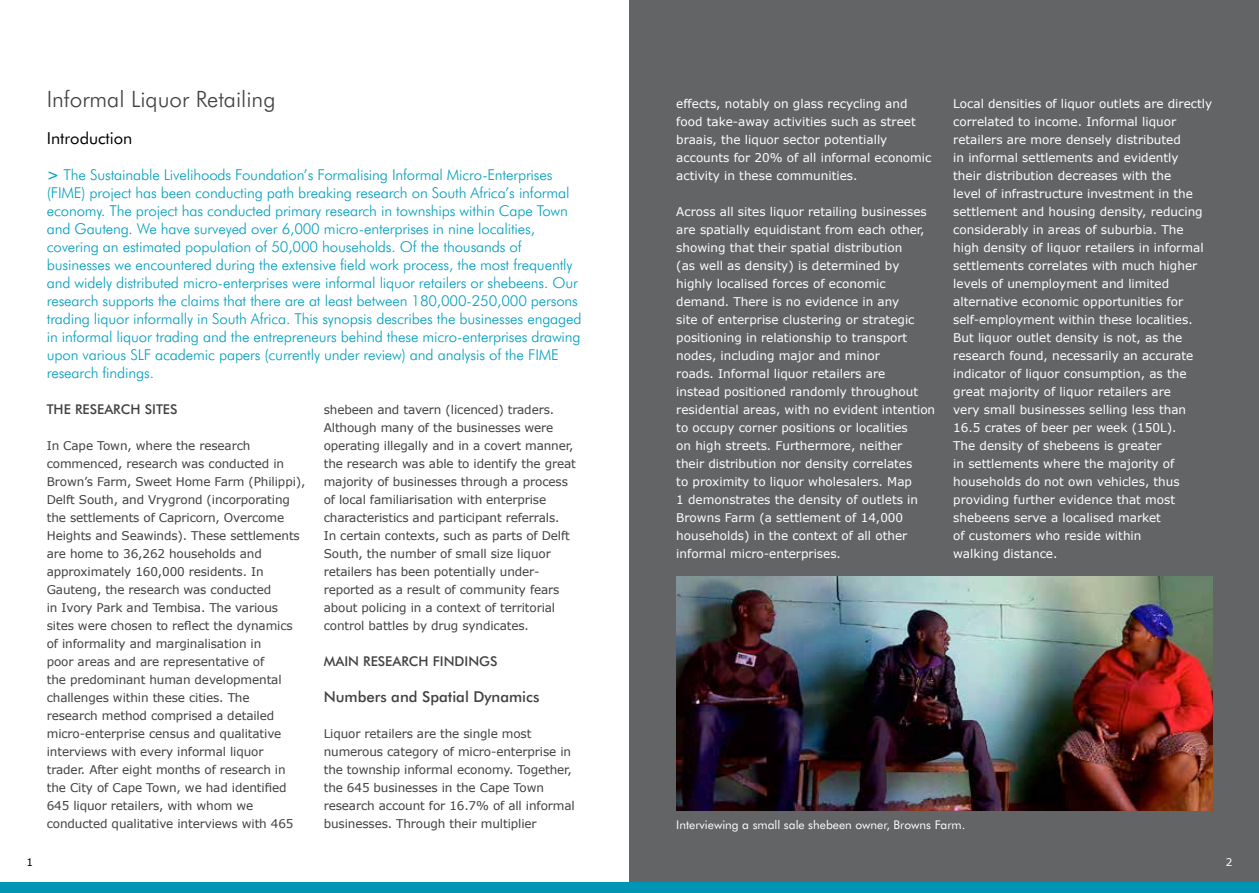
<style>
.page{position:relative;width:1259px;height:893px;background:#fff}
.page>*{position:absolute;margin:0;border:0;box-sizing:border-box;transform-origin:0 0}
.t1{font:300 22.5px "Futura BT";color:#414042}
.t2{font:16.5px "Futura BT";color:#000}
.t3{font:300 15px/18px "Futura BT";letter-spacing:-.01em;color:#009fbd}
.t4{font:500 15px "Futura BT";color:#414042}
.t5{font:500 13.5px "Futura BT";color:#414042}
.t6{font:12px/18px "Verdana";color:#fff}
.t7{font:12px/18px "Verdana";letter-spacing:-.01em;color:#414042}
.t8{font:12px "Futura BT";color:#fff}
.t9{font:10.5px "Verdana";color:#000}
.t10{font:10.5px "Verdana";color:#fff}
.s1{font-weight:500}
</style>
<div class="page">
<div style="left:629px;top:0;width:630px;height:893px;background:#636466"></div>
<div style="left:629px;top:882px;width:630px;height:11px;background:#0094b5"></div>
<div style="left:0;top:882px;width:629px;height:11px;background:#0094b5"></div>
<img style="left:676px;top:576px;width:536px;height:234px">
<h1 class="t1" style="left:47px;top:86px;width:230px">Informal Liquor Retailing</h1>
<h2 class="t2" style="left:47px;top:128px;width:87px">Introduction</h2>
<p class="t3" style="left:47px;top:166px;width:536px"><span class="s1">&gt;</span> The Sustainable Livelihoods Foundation’s Formalising Informal Micro-Enterprises (FIME) project has been conducting path breaking research on South Africa’s informal economy. The project has conducted primary research in townships within Cape Town and Gauteng. We have surveyed over 6,000 micro-enterprises in nine localities, covering an estimated population of 50,000 households. Of the thousands of businesses we encountered during the extensive field work process, the most frequently and widely distributed micro-enterprises were informal liquor retailers or shebeens. Our research supports the claims that there are at least between 180,000-250,000 persons trading liquor informally in South Africa. This synopsis describes the businesses engaged in informal liquor trading and the entrepreneurs behind these micro-enterprises drawing upon various SLF academic papers (currently under review) and analysis of the FIME research findings.</p>
<p class="t5" style="left:47px;top:401px;width:132px">THE RESEARCH SITES</p>
<p class="t7" style="left:47px;top:437px;width:260px">In Cape Town, where the research commenced, research was conducted in Brown’s Farm, Sweet Home Farm (Philippi), Delft South, and Vrygrond (incorporating the settlements of Capricorn, Overcome Heights and Seawinds). These settlements are home to 36,262 households and approximately 160,000 residents. In Gauteng, the research was conducted<br>in Ivory Park and Tembisa. The various sites were chosen to reflect the dynamics of informality and marginalisation in<br>poor areas and are representative of<br>the predominant human developmental challenges within these cities. The<br>research method comprised a detailed micro-enterprise census and qualitative interviews with every informal liquor<br>trader. After eight months of research in the City of Cape Town, we had identified 645 liquor retailers, with whom we conducted qualitative interviews with 465</p>
<p class="t7" style="left:324px;top:401px;width:254px">shebeen and tavern (licenced) traders.<br>Although many of the businesses were operating illegally and in a covert manner, the research was able to identify the great majority of businesses through a process of local familiarisation with enterprise characteristics and participant referrals.<br>In certain contexts, such as parts of Delft South, the number of small size liquor retailers has been potentially under&shy;reported as a result of community fears about policing in a context of territorial control battles by drug syndicates.</p>
<p class="t5" style="left:324px;top:653px;width:175px">MAIN RESEARCH FINDINGS</p>
<p class="t4" style="left:324px;top:688px;width:217px">Numbers and Spatial Dynamics</p>
<p class="t7" style="left:324px;top:725px;width:252px">Liquor retailers are the single most numerous category of micro-enterprise in the township informal economy. Together, the 645 businesses in the Cape Town research account for 16.7% of all informal businesses. Through their multiplier</p>
<p class="t6" style="left:676px;top:95px;width:257px">effects, notably on glass recycling and food take-away activities such as street braais, the liquor sector potentially accounts for 20% of all informal economic activity in these communities.</p>
<p class="t6" style="left:676px;top:203px;width:260px">Across all sites liquor retailing businesses are spatially equidistant from each other, showing that their spatial distribution<br>(as well as density) is determined by highly localised forces of economic demand. There is no evidence in any<br>site of enterprise clustering or strategic positioning in relationship to transport nodes, including major and minor<br>roads. Informal liquor retailers are<br>instead positioned randomly throughout residential areas, with no evident intention to occupy corner positions or localities<br>on high streets. Furthermore, neither<br>their distribution nor density correlates<br>to proximity to liquor wholesalers. Map<br>1 demonstrates the density of outlets in Browns Farm (a settlement of 14,000 households) in the context of all other informal micro-enterprises.</p>
<p class="t6" style="left:953px;top:95px;width:260px">Local densities of liquor outlets are directly correlated to income. Informal liquor retailers are more densely distributed<br>in informal settlements and evidently<br>their distribution decreases with the<br>level of infrastructure investment in the settlement and housing density, reducing considerably in areas of suburbia. The high density of liquor retailers in informal settlements correlates with much higher levels of unemployment and limited alternative economic opportunities for self-employment within these localities.<br>But liquor outlet density is not, as the research found, necessarily an accurate indicator of liquor consumption, as the great majority of liquor retailers are<br>very small businesses selling less than 16.5 crates of beer per week (150L).<br>The density of shebeens is greater<br>in settlements where the majority of households do not own vehicles, thus providing further evidence that most shebeens serve a localised market<br>of customers who reside within<br>walking distance.</p>
<p class="t8" style="left:676px;top:818px;width:290px">Interviewing a small sale shebeen owner, Browns Farm.</p>
<p class="t9" style="left:26px;top:855px;width:8px">1</p>
<p class="t10" style="left:1225px;top:855px;width:8px">2</p>
</div>
